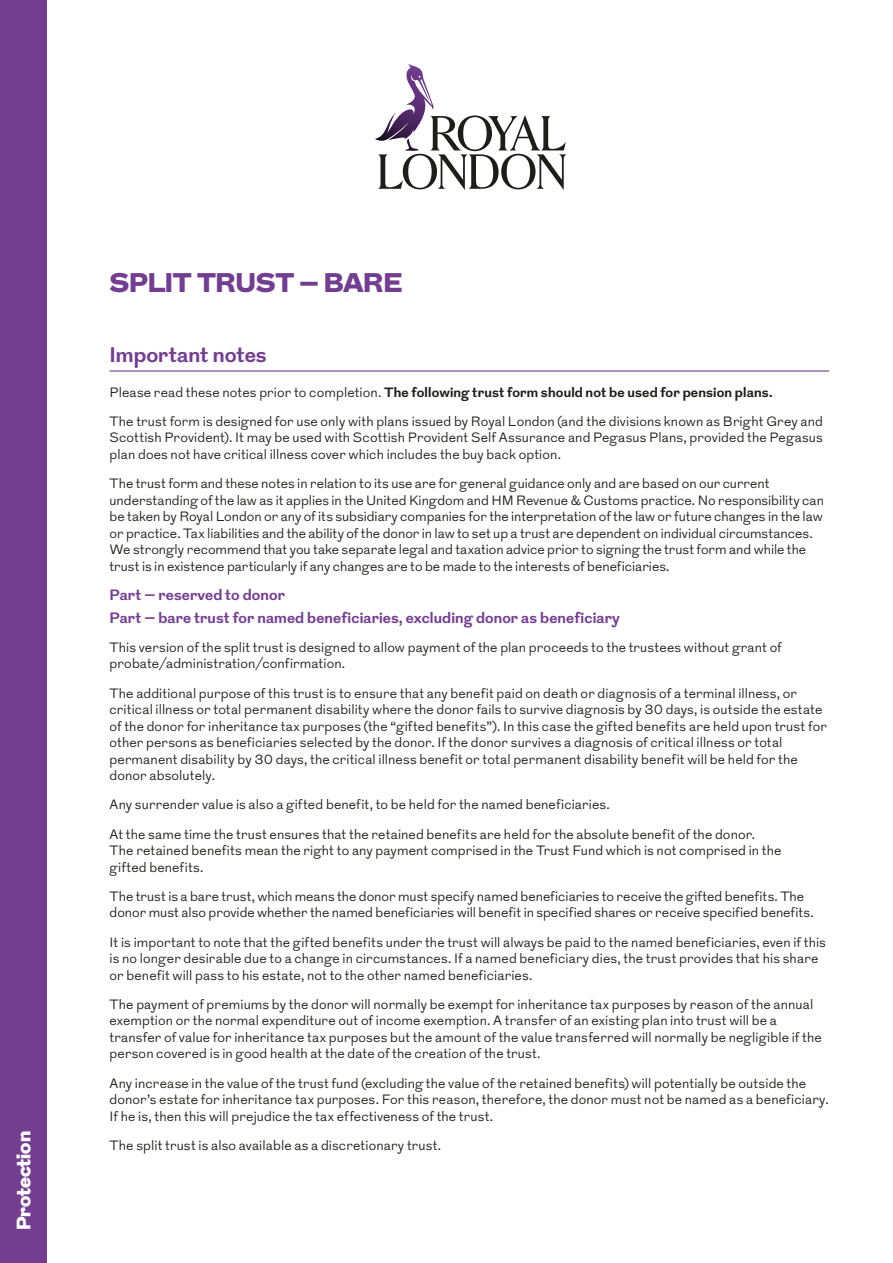
<style>
.page{position:relative;width:893px;height:1263px;background:#fff}
.page>*{position:absolute;margin:0;border:0;box-sizing:border-box;transform-origin:0 0}
.t1{font:900 27px "Grot";letter-spacing:-.005em;color:#743e90}
.t2{font:700 21px "Grot";color:#743e90}
.t3{font:900 19.5px "Grot";color:#fff}
.t4{font:700 15px/22.8px "Grot";letter-spacing:.01em;color:#743e90}
.t5{font:300 13.5px/16.5px "Grot";letter-spacing:.01em;color:#1d1d1b}
.s1{font-weight:700}
</style>
<div class="page">
<div style="left:0;top:0;width:47px;height:1263px;background:#743e90"></div>
<hr style="left:110px;top:370px;width:719px;height:2px;background:#743e90">
<svg style="left:375px;top:64px;width:192px;height:126px"></svg>
<h3 class="t3" style="left:10px;top:1230px;width:101px;rotate:-90deg">Protection</h3>
<h1 class="t1" style="left:110px;top:264px;width:295px">SPLIT TRUST – BARE</h1>
<h2 class="t2" style="left:110px;top:340px;width:159px">Important notes</h2>
<p class="t5" style="left:110px;top:378px;width:715px;line-height:29.2px">Please read these notes prior to completion. <span class="s1">The following trust form should not be used for pension plans.<br></span>The trust form is designed for use only with plans issued by Royal London (and the divisions known as Bright Grey and</p>
<p class="t5" style="left:110px;top:430px;width:715px">Scottish Provident). It may be used with Scottish Provident Self Assurance and Pegasus Plans, provided the Pegasus plan does not have critical illness cover which includes the buy back option.</p>
<p class="t5" style="left:110px;top:475px;width:716px">The trust form and these notes in relation to its use are for general guidance only and are based on our current understanding of the law as it applies in the United Kingdom and HM Revenue &amp; Customs practice. No responsibility can be taken by Royal London or any of its subsidiary companies for the interpretation of the law or future changes in the law or practice. Tax liabilities and the ability of the donor in law to set up a trust are dependent on individual circumstances.<br>We strongly recommend that you take separate legal and taxation advice prior to signing the trust form and while the trust is in existence particularly if any changes are to be made to the interests of beneficiaries.</p>
<p class="t4" style="left:110px;top:584px;width:512px">Part – reserved to donor<br>Part – bare trust for named beneficiaries, excluding donor as beneficiary</p>
<p class="t5" style="left:110px;top:639px;width:674px">This version of the split trust is designed to allow payment of the plan proceeds to the trustees without grant of probate/administration/confirmation.</p>
<p class="t5" style="left:110px;top:685px;width:719px">The additional purpose of this trust is to ensure that any benefit paid on death or diagnosis of a terminal illness, or critical illness or total permanent disability where the donor fails to survive diagnosis by 30 days, is outside the estate of the donor for inheritance tax purposes (the “gifted benefits”). In this case the gifted benefits are held upon trust for other persons as beneficiaries selected by the donor. If the donor survives a diagnosis of critical illness or total permanent disability by 30 days, the critical illness benefit or total permanent disability benefit will be held for the donor absolutely.</p>
<p class="t5" style="left:110px;top:791px;width:647px;line-height:29.2px">Any surrender value is also a gifted benefit, to be held for the named beneficiaries.<br>At the same time the trust ensures that the retained benefits are held for the absolute benefit of the donor.</p>
<p class="t5" style="left:110px;top:843px;width:673px">The retained benefits mean the right to any payment comprised in the Trust Fund which is not comprised in the gifted benefits.</p>
<p class="t5" style="left:110px;top:888px;width:706px">The trust is a bare trust, which means the donor must specify named beneficiaries to receive the gifted benefits. The donor must also provide whether the named beneficiaries will benefit in specified shares or receive specified benefits.</p>
<p class="t5" style="left:110px;top:934px;width:718px">It is important to note that the gifted benefits under the trust will always be paid to the named beneficiaries, even if this is no longer desirable due to a change in circumstances. If a named beneficiary dies, the trust provides that his share or benefit will pass to his estate, not to the other named beneficiaries.</p>
<p class="t5" style="left:110px;top:996px;width:714px">The payment of premiums by the donor will normally be exempt for inheritance tax purposes by reason of the annual exemption or the normal expenditure out of income exemption. A transfer of an existing plan into trust will be a transfer of value for inheritance tax purposes but the amount of the value transferred will normally be negligible if the person covered is in good health at the date of the creation of the trust.</p>
<p class="t5" style="left:110px;top:1075px;width:721px">Any increase in the value of the trust fund (excluding the value of the retained benefits) will potentially be outside the donor’s estate for inheritance tax purposes. For this reason, therefore, the donor must not be named as a beneficiary.<br>If he is, then this will prejudice the tax effectiveness of the trust.</p>
<p class="t5" style="left:110px;top:1137px;width:333px">The split trust is also available as a discretionary trust.</p>
</div>
